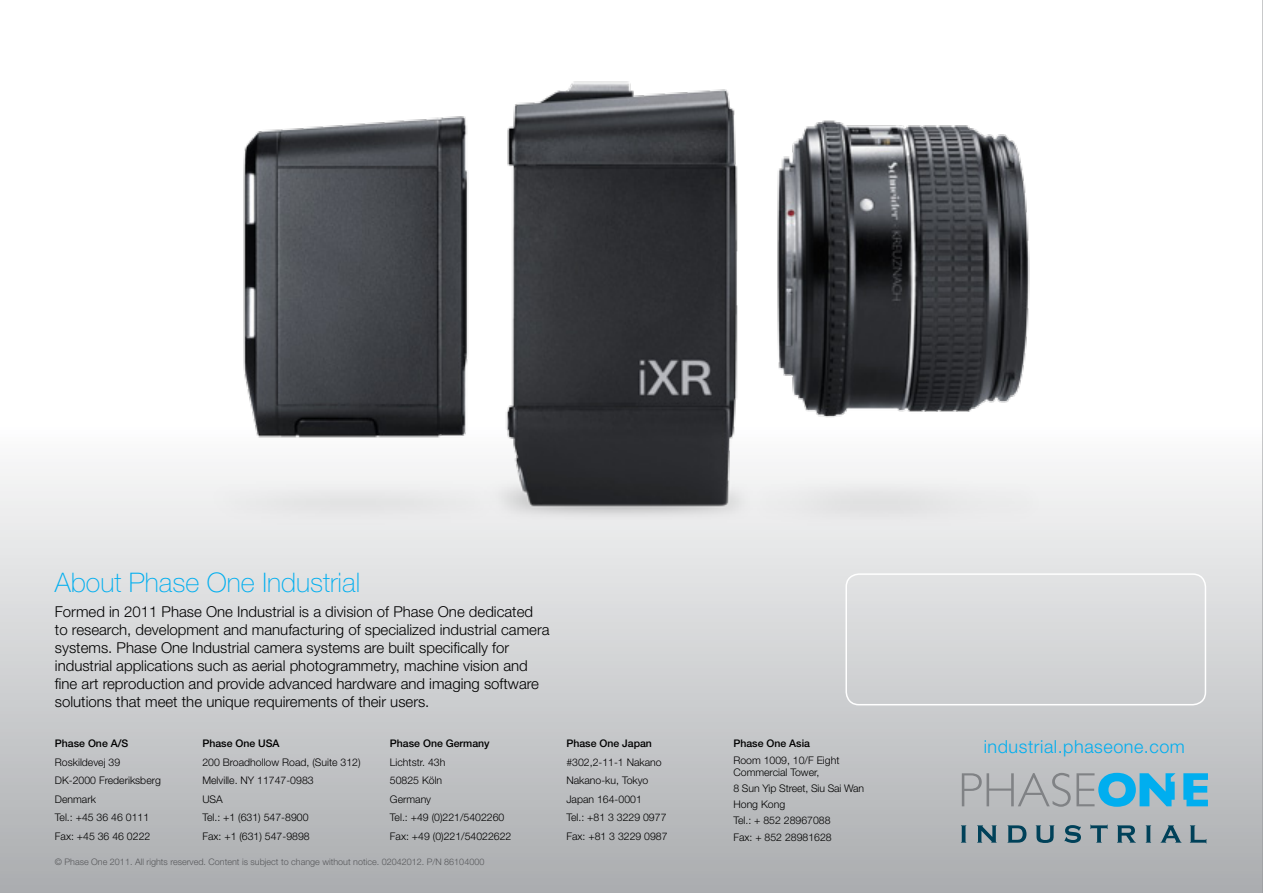
<style>
.page{position:relative;width:1263px;height:893px;background:#fff}
.page>*{position:absolute;margin:0;border:0;box-sizing:border-box;transform-origin:0 0}
.t1{font:100 27px "Helvetica Neue LT Std";color:#00aeef}
.t2{font:300 18px "Helvetica Neue LT Std";letter-spacing:.03em;color:#00aeef}
.t3{font:300 15px/18px "Helvetica Neue LT Std";color:#000}
.t4{font:300 10.5px/18.5px "Helvetica Neue LT Std";color:#000}
.t5{font:500 10.5px "Helvetica Neue LT Std";color:#000}
.t6{font:300 9px "Helvetica Neue LT Std";color:#58595b}
</style>
<div class="page">
<svg style="left:0;top:469px;width:1262px;height:424px;background:#c4c6c8"></svg>
<hr style="left:1262px;top:0;width:1px;height:893px;background:#939598">
<img style="left:136px;top:81px;width:1021px;height:558px">
<svg style="left:1183px;top:773px;width:25px;height:33px"></svg>
<svg style="left:962px;top:773px;width:213px;height:34px;background:#8ab2c2"></svg>
<svg style="left:961px;top:825px;width:5px;height:18px"></svg>
<svg style="left:977px;top:825px;width:20px;height:18px"></svg>
<svg style="left:1007px;top:825px;width:19px;height:18px"></svg>
<svg style="left:1036px;top:825px;width:18px;height:18px"></svg>
<svg style="left:1064px;top:825px;width:17px;height:18px"></svg>
<svg style="left:1090px;top:825px;width:17px;height:18px"></svg>
<svg style="left:1117px;top:825px;width:19px;height:18px"></svg>
<svg style="left:1146px;top:825px;width:5px;height:18px"></svg>
<svg style="left:1160px;top:825px;width:21px;height:18px"></svg>
<svg style="left:1190px;top:825px;width:16px;height:18px"></svg>
<div style="left:845px;top:573px;width:361px;height:132px;border:2px solid #fff;border-radius:13px"></div>
<h1 class="t1" style="left:55px;top:567px;width:307px">About Phase One Industrial</h1>
<p class="t3" style="left:55px;top:602px;width:496px">Formed in 2011 Phase One Industrial is a division of Phase One dedicated to research, development and manufacturing of specialized industrial camera systems. Phase One Industrial camera systems are built specifically for industrial applications such as aerial photogrammetry, machine vision and fine art reproduction and provide advanced hardware and imaging software solutions that meet the unique requirements of their users.</p>
<p class="t5" style="left:55px;top:737px;width:75px">Phase One A/S</p>
<p class="t4" style="left:55px;top:753px;width:108px">Roskildevej 39<br>DK-2000 Frederiksberg<br>Denmark<br>Tel.: +45 36 46 0111<br>Fax: +45 36 46 0222</p>
<p class="t6" style="left:55px;top:856px;width:431px">© Phase One 2011. All rights reserved. Content is subject to change without notice. 02042012. P/N 86104000</p>
<p class="t5" style="left:733px;top:737px;width:78px">Phase One Asia</p>
<p class="t4" style="left:733px;top:754px;width:108px;line-height:12px">Room 1009, 10/F Eight<br>Commercial Tower,</p>
<p class="t4" style="left:733px;top:780px;width:132px;line-height:16.2px">8 Sun Yip Street, Siu Sai Wan<br>Hong Kong<br>Tel.: + 852 28967088<br>Fax: + 852 28981628</p>
<p class="t5" style="left:566px;top:737px;width:87px">Phase One Japan</p>
<p class="t4" style="left:566px;top:753px;width:103px">#302,2-11-1 Nakano<br>Nakano-ku, Tokyo<br>Japan 164-0001<br>Tel.: +81 3 3229 0977<br>Fax: +81 3 3229 0987</p>
<p class="t5" style="left:390px;top:737px;width:101px">Phase One Germany</p>
<p class="t4" style="left:390px;top:753px;width:123px">Lichtstr. 43h<br>50825 Köln<br>Germany<br>Tel.: +49 (0)221/5402260<br>Fax: +49 (0)221/54022622</p>
<p class="t5" style="left:202px;top:737px;width:79px">Phase One USA</p>
<h2 class="t2" style="left:984px;top:735px;width:203px">industrial.phaseone.com</h2>
<p class="t4" style="left:202px;top:753px;width:160px">200 Broadhollow Road, (Suite 312)<br>Melville. NY 11747-0983<br>USA<br>Tel.: +1 (631) 547-8900<br>Fax: +1 (631) 547-9898</p>
</div>
